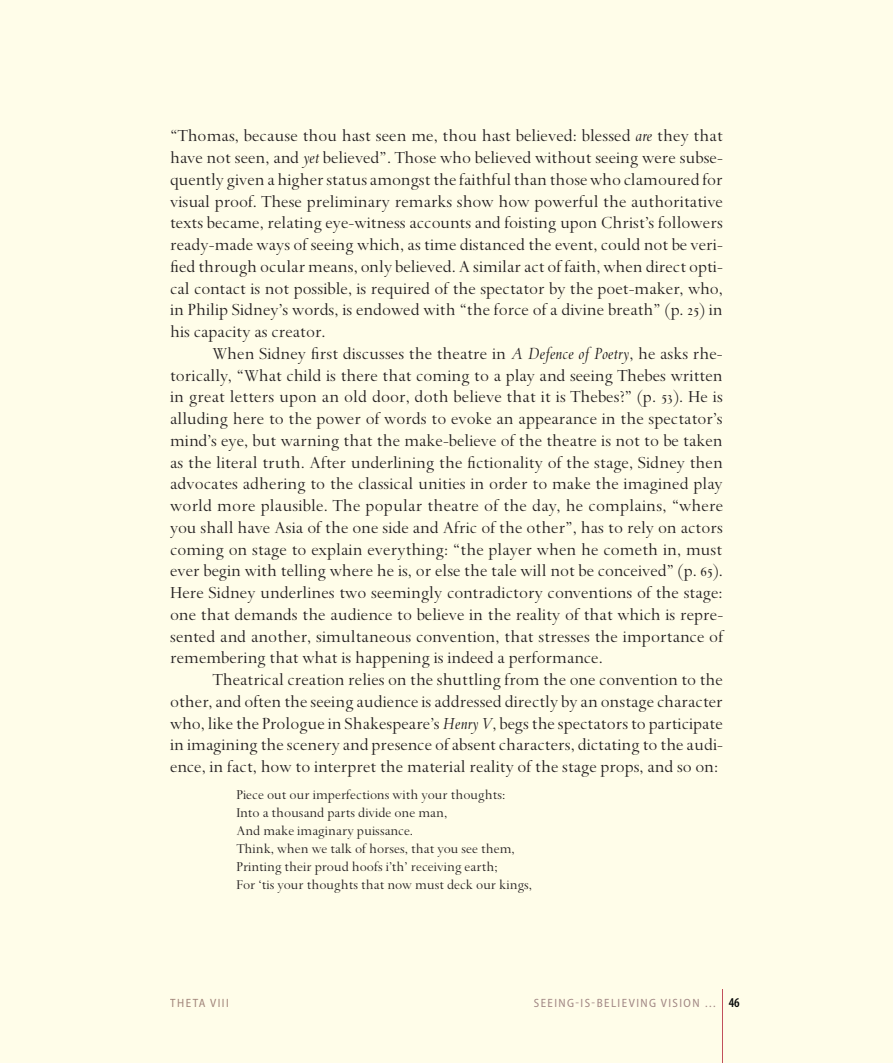
<style>
.page{position:relative;width:893px;height:1063px;background:#fffde9}
.page>*{position:absolute;margin:0;border:0;box-sizing:border-box;transform-origin:0 0}
.t1{font:18.75px/21.8px "Spectrum";color:#231f20;text-align:justify}
.t2{font:15px/18px "Spectrum";color:#231f20}
.t3{font:semi-condensed 12px "Myriad Pro";letter-spacing:.12em;color:#a18784}
.t4{font:semi-condensed 12px "Myriad Pro";letter-spacing:.12em;color:#a2867b}
.s1{font-style:italic}
.s2{font-family:"Spectrum MT SC"}
.s3{font-weight:600;font-stretch:condensed;font-size:13.5px;color:#030505}
</style>
<div class="page">
<hr style="left:723px;top:990px;width:1px;height:73px;background:#c2505c">
<p class="t1" style="left:170px;top:125px;width:554px">“Thomas, because thou hast seen me, thou hast believed: blessed <span class="s1">are</span> they that have not seen, and <span class="s1">yet</span> believed”. Those who believed without seeing were subse&shy;quently given a higher status amongst the faithful than those who clamoured for visual proof. These preliminary remarks show how powerful the authoritative texts became, relating eye-witness accounts and foisting upon Christ’s followers ready-made ways of seeing which, as time distanced the event, could not be veri&shy;fied through ocular means, only believed. A similar act of faith, when direct opti&shy;cal contact is not possible, is required of the spectator by the poet-maker, who, in Philip Sidney’s words, is endowed with “the force of a divine breath” (p. <span class="s2">25</span>) in his capacity as creator.</p>
<p class="t1" style="left:170px;top:343px;width:555px;text-indent:43px">When Sidney first discusses the theatre in <span class="s1">A Defence of Poetry</span>, he asks rhe&shy;torically, “What child is there that coming to a play and seeing Thebes written in great letters upon an old door, doth believe that it is Thebes?” (p. <span class="s2">53</span>). He is alluding here to the power of words to evoke an appearance in the spectator’s mind’s eye, but warning that the make-believe of the theatre is not to be taken as the literal truth. After underlining the fictionality of the stage, Sidney then advocates adhering to the classical unities in order to make the imagined play world more plausible. The popular theatre of the day, he complains, “where you shall have Asia of the one side and Afric of the other”, has to rely on actors coming on stage to explain everything: “the player when he cometh in, must ever begin with telling where he is, or else the tale will not be conceived” (p. <span class="s2">65</span>).<br>Here Sidney underlines two seemingly contradictory conventions of the stage: one that demands the audience to believe in the reality of that which is repre&shy;sented and another, simultaneous convention, that stresses the importance of remembering that what is happening is indeed a performance.</p>
<p class="t1" style="left:170px;top:669px;width:554px;text-indent:43px">Theatrical creation relies on the shuttling from the one convention to the other, and often the seeing audience is addressed directly by an onstage character who, like the Prologue in Shakespeare’s <span class="s1">Henry V</span>, begs the spectators to participate in imagining the scenery and presence of absent characters, dictating to the audi&shy;ence, in fact, how to interpret the material reality of the stage props, and so on:</p>
<p class="t2" style="left:236px;top:785px;width:297px">Piece out our imperfections with your thoughts:<br>Into a thousand parts divide one man,<br>And make imaginary puissance.<br>Think, when we talk of horses, that you see them, Printing their proud hoofs i’th’ receiving earth;<br>For ‘tis your thoughts that now must deck our kings,</p>
<p class="t4" style="left:170px;top:996px;width:60px">THETA VIII</p>
<p class="t3" style="left:534px;top:996px;width:207px">SEEING-IS-BELIEVING VISION … <span class="s3">46</span></p>
</div>
